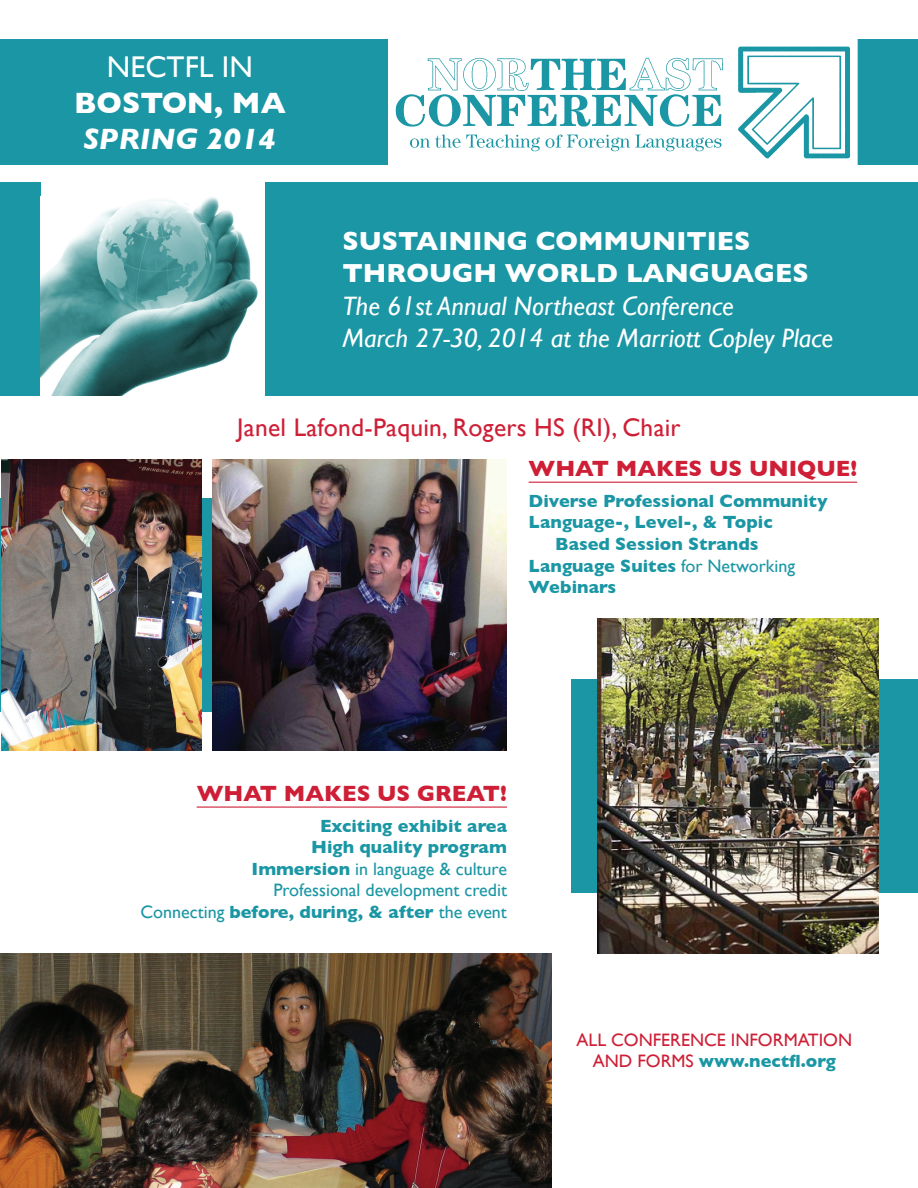
<style>
.page{position:relative;width:918px;height:1188px;background:#fff}
.page>*{position:absolute;margin:0;border:0;box-sizing:border-box;transform-origin:0 0}
.t1{font:italic 700 30px "Gill Sans";color:#fff}
.t2{font:700 30px "Gill Sans";color:#fff}
.t3{font:30px "Gill Sans";color:#fff}
.t4{font:italic 26.7px/32.5px "Gill Sans";color:#fff}
.t5{font:700 26.7px/32.5px "Gill Sans";color:#fff}
.t6{font:25.5px "Gill Sans";letter-spacing:.01em;color:#ce1f36}
.t7{font:700 22.5px "Gill Sans";color:#ce1f36}
.t8{font:700 18px/21.6px "Gill Sans";color:#1a96a4;text-align:right}
.t9{font:18px/21.6px "Gill Sans";color:#ce1f36;text-align:center}
.s1{font-weight:400}
.s2{font-weight:700;color:#1a96a4}
</style>
<div class="page">
<div style="left:0;top:40px;width:918px;height:125px;background:#1a96a4"></div>
<div style="left:392px;top:40px;width:462px;height:125px;background:#fff"></div>
<svg style="left:738px;top:47px;width:111px;height:111px"></svg>
<svg style="left:397px;top:58px;width:326px;height:69px"></svg>
<svg style="left:410px;top:135px;width:312px;height:16px"></svg>
<div style="left:388px;top:36px;width:470px;height:133px;border:8px solid #fff"></div>
<div style="left:266px;top:182px;width:652px;height:214px;background:#1a96a4"></div>
<div style="left:0;top:182px;width:40px;height:214px;background:#1a96a4"></div>
<div style="left:572px;top:679px;width:346px;height:213px;background:#1a96a4"></div>
<svg style="left:0;top:498px;width:213px;height:213px;background:#258a95"></svg>
<img style="left:213px;top:459px;width:294px;height:292px">
<hr style="left:529px;top:482px;width:328px;height:1px;background:#ce1f36">
<hr style="left:197px;top:807px;width:310px;height:1px;background:#ce1f36">
<img style="left:1px;top:459px;width:200px;height:292px">
<img style="left:597px;top:618px;width:282px;height:335px">
<img style="left:41px;top:197px;width:217px;height:199px">
<img style="left:1px;top:953px;width:550px;height:235px">
<h1 class="t3" style="left:107px;top:49px;width:147px">NECTFL IN</h1>
<h1 class="t2" style="left:74px;top:85px;width:91px">BOSTON</h1>
<h1 class="t2" style="left:214px;top:85px;width:45px">, MA</h1>
<h1 class="t1" style="left:84px;top:121px;width:194px">SPRING 2014</h1>
<h2 class="t5" style="left:342px;top:224px;width:464px">Sustaining Communities<br>Through World Languages</h2>
<h2 class="t4" style="left:342px;top:289px;width:492px">The 61st Annual Northeast Conference<br>March 27-30, 2014 at the Marriott Copley Place</h2>
<h3 class="t6" style="left:237px;top:413px;width:445px">Janel Lafond-Paquin, Rogers HS (RI), Chair</h3>
<p class="t7" style="left:529px;top:456px;width:330px">what makes us unique!</p>
<p class="t8" style="left:529px;top:490px;width:300px">Diverse Professional Community</p>
<p class="t8" style="left:529px;top:511px;width:246px">Language-, Level-, &amp; Topic</p>
<p class="t8" style="left:555px;top:533px;width:205px">Based Session Strands</p>
<p class="t8" style="left:529px;top:555px;width:268px">Language Suites <span class="s1">for Networking</span></p>
<p class="t8" style="left:529px;top:576px;width:89px">Webinars</p>
<p class="t7" style="left:197px;top:780px;width:312px">what makes us Great!</p>
<p class="t8" style="left:141px;top:815px;width:368px">Exciting exhibit area<br>H igh quality program<br>I mmersion <span class="s1">in language &amp; culture<br>Professional development credit<br>Connecting</span> before, during, &amp; after <span class="s1">the event</span></p>
<p class="t9" style="left:577px;top:1029px;width:277px">ALL CONFERENCE INFORMATION<br>AND FORMS <span class="s2">www.nectfl.org</span></p>
</div>
